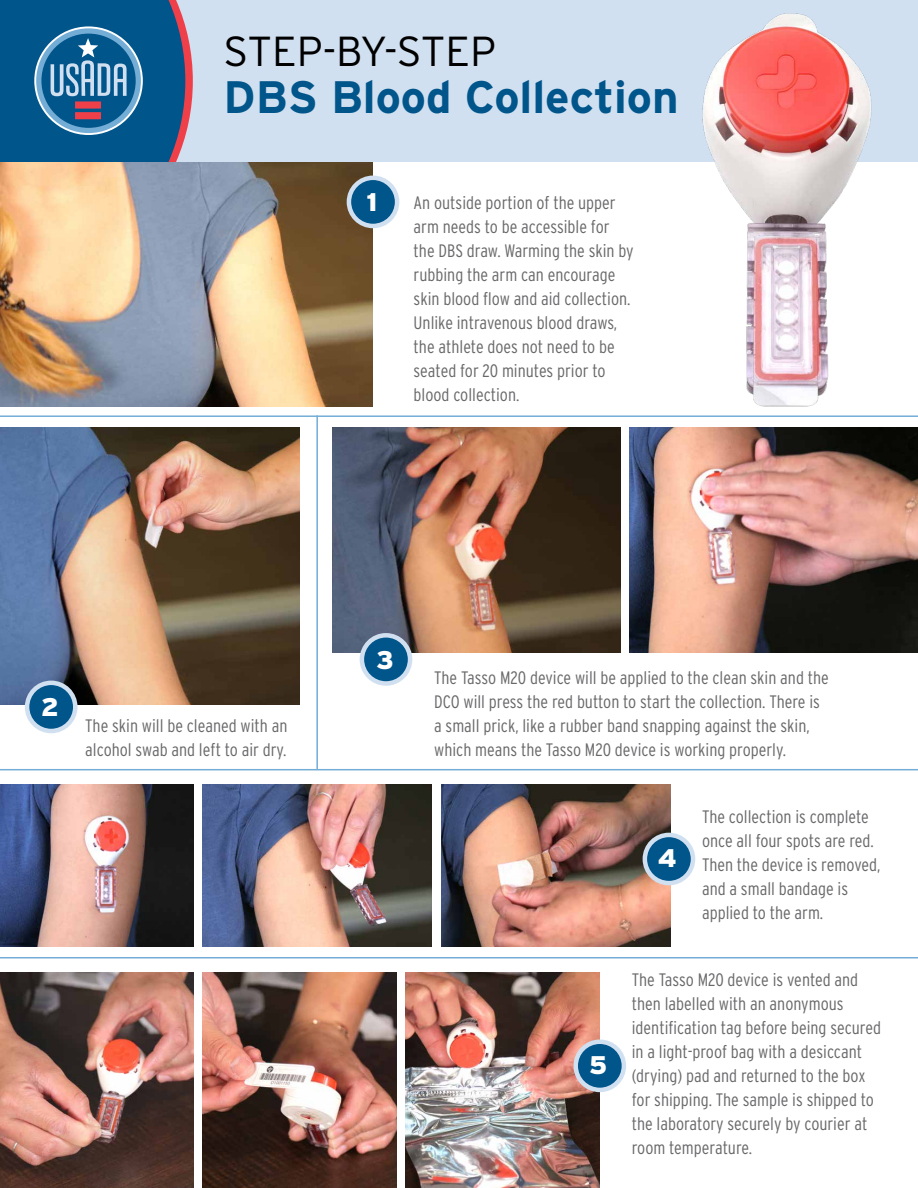
<style>
.page{position:relative;width:918px;height:1188px;background:#fff}
.page>*{position:absolute;margin:0;border:0;box-sizing:border-box;transform-origin:0 0}
.t1{font:700 45.45px "Interstate";color:#00558b}
.t2{font:300 42px "Interstate";color:#000}
.t3{font:900 25.5px "Interstate";color:#fff}
.t4{font:300 condensed 18px/24px "Interstate";color:#686769}
</style>
<div class="page">
<div style="left:0;top:0;width:918px;height:161px;background:#d1e0f0"></div>
<svg style="left:0;top:0;width:193px;height:162px;background:#266695"></svg>
<img style="left:663px;top:13px;width:224px;height:394px">
<img style="left:0;top:162px;width:373px;height:244px">
<img style="left:0;top:428px;width:299px;height:276px">
<img style="left:333px;top:428px;width:288px;height:224px">
<img style="left:0;top:784px;width:194px;height:162px">
<img style="left:0;top:972px;width:194px;height:216px">
<img style="left:203px;top:784px;width:229px;height:162px">
<img style="left:203px;top:972px;width:194px;height:216px">
<img style="left:442px;top:784px;width:229px;height:162px">
<img style="left:406px;top:972px;width:193px;height:216px">
<img style="left:630px;top:428px;width:288px;height:224px">
<div style="left:349px;top:178px;width:48px;height:48px;background:#00558b;border-radius:50%"></div>
<div style="left:347px;top:176px;width:52px;height:52px;border:4px solid #d1e0f0;border-radius:50%"></div>
<div style="left:27px;top:683px;width:48px;height:48px;background:#00558b;border-radius:50%"></div>
<div style="left:25px;top:681px;width:53px;height:52px;border:4px solid #d1e0f0;border-radius:50%"></div>
<div style="left:645px;top:835px;width:48px;height:48px;background:#00558b;border-radius:50%"></div>
<div style="left:643px;top:833px;width:52px;height:52px;border:4px solid #d1e0f0;border-radius:50%"></div>
<div style="left:576px;top:1042px;width:48px;height:48px;background:#00558b;border-radius:50%"></div>
<div style="left:573px;top:1040px;width:53px;height:52px;border:4px solid #d1e0f0;border-radius:50%"></div>
<div style="left:362px;top:635px;width:48px;height:48px;background:#00558b;border-radius:50%"></div>
<div style="left:360px;top:633px;width:52px;height:53px;border:4px solid #d1e0f0;border-radius:50%"></div>
<hr style="left:0;top:415px;width:918px;height:2px;background:#73add6">
<hr style="left:0;top:769px;width:918px;height:1px;background:#73add6">
<hr style="left:316px;top:415px;width:2px;height:354px;background:#73add6">
<hr style="left:0;top:957px;width:918px;height:1px;background:#73add6">
<h2 class="t2" style="left:224px;top:26px;width:274px">STEP-BY-STEP</h2>
<h1 class="t1" style="left:224px;top:69px;width:457px">DBS Blood Collection</h1>
<h3 class="t3" style="left:367px;top:187px;width:12px">1</h3>
<p class="t4" style="left:414px;top:191px;width:222px">An outside portion of the upper arm needs to be accessible for the DBS draw. Warming the skin by rubbing the arm can encourage skin blood flow and aid collection.<br>Unlike intravenous blood draws, the athlete does not need to be seated for 20 minutes prior to blood collection.</p>
<h3 class="t3" style="left:41px;top:692px;width:19px">2</h3>
<p class="t4" style="left:85px;top:713px;width:204px">The skin will be cleaned with an alcohol swab and left to air dry.</p>
<h3 class="t3" style="left:376px;top:644px;width:19px">3</h3>
<p class="t4" style="left:434px;top:665px;width:396px">The Tasso M20 device will be applied to the clean skin and the DCO will press the red button to start the collection. There is a small prick, like a rubber band snapping against the skin, which means the Tasso M20 device is working properly.</p>
<h3 class="t3" style="left:589px;top:1049px;width:20px">5</h3>
<h3 class="t3" style="left:658px;top:842px;width:20px">4</h3>
<p class="t4" style="left:702px;top:805px;width:180px">The collection is complete once all four spots are red.<br>Then the device is removed, and a small bandage is applied to the arm.</p>
<p class="t4" style="left:632px;top:968px;width:251px">The Tasso M20 device is vented and then labelled with an anonymous identification tag before being secured in a light-proof bag with a desiccant (drying) pad and returned to the box for shipping. The sample is shipped to the laboratory securely by courier at room temperature.</p>
</div>
